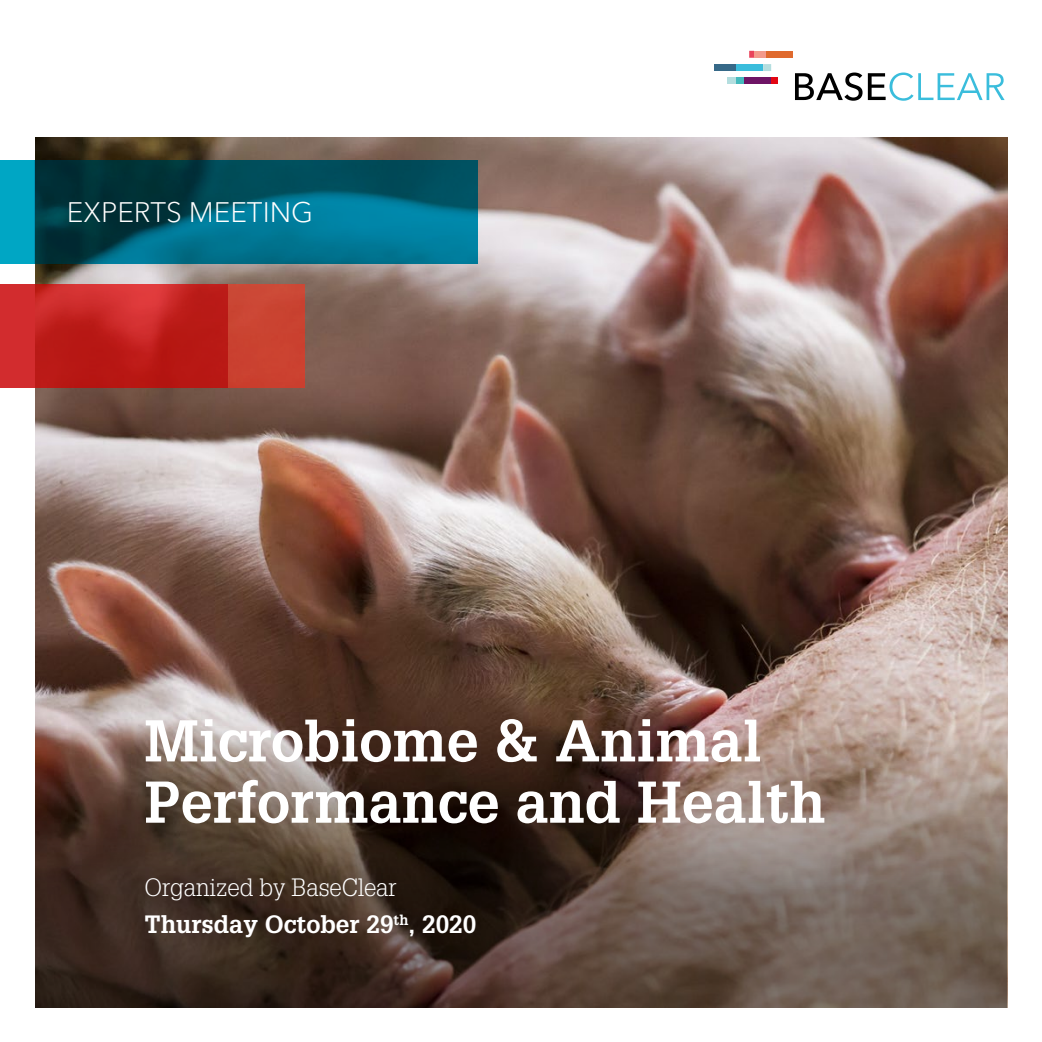
<style>
.page{position:relative;width:1042px;height:1042px;background:#fff}
.page>*{position:absolute;margin:0;border:0;box-sizing:border-box;transform-origin:0 0}
.t1{font:700 57.4px/61.2px "Glypha";color:#fff}
.t2{font:300 28px "Avenir Next LT Pro";color:#fff}
.t3{font:700 24.5px/36.8px "Glypha";color:#fff}
.s1{font-weight:300}
</style>
<div class="page">
<img style="left:35px;top:138px;width:972px;height:589px">
<svg style="left:35px;top:727px;width:972px;height:280px;background:#5e4b42"></svg>
<div style="left:0;top:284px;width:304px;height:103px;background:#ca4330"></div>
<svg style="left:0;top:284px;width:227px;height:103px;background:#c3211f"></svg>
<svg style="left:0;top:160px;width:478px;height:103px;background:#005f73"></svg>
<svg style="left:795px;top:73px;width:67px;height:28px"></svg>
<svg style="left:868px;top:73px;width:136px;height:28px"></svg>
<div style="left:766px;top:51px;width:26px;height:7px;background:#e06a2e"></div>
<svg style="left:749px;top:51px;width:5px;height:7px"></svg>
<div style="left:754px;top:51px;width:12px;height:7px;background:#f39a8b"></div>
<div style="left:727px;top:77px;width:8px;height:7px;background:#b4dedf"></div>
<div style="left:743px;top:77px;width:28px;height:7px;background:#6e1465"></div>
<div style="left:735px;top:77px;width:8px;height:7px;background:#45babd"></div>
<div style="left:771px;top:77px;width:7px;height:7px;background:#e30613"></div>
<div style="left:735px;top:64px;width:28px;height:7px;background:#3abddc"></div>
<svg style="left:763px;top:64px;width:8px;height:7px"></svg>
<div style="left:714px;top:64px;width:21px;height:7px;background:#366988"></div>
<p class="t2" style="left:67px;top:196px;width:248px">EXPERTS MEETING</p>
<h1 class="t1" style="left:144px;top:709px;width:682px">Microbiome &amp; Animal<br>Performance and Health</h1>
<p class="t3" style="left:144px;top:868px;width:334px"><span class="s1">Organized by BaseClear<br></span>Thursday October 29<sup>th</sup>, 2020</p>
</div>
